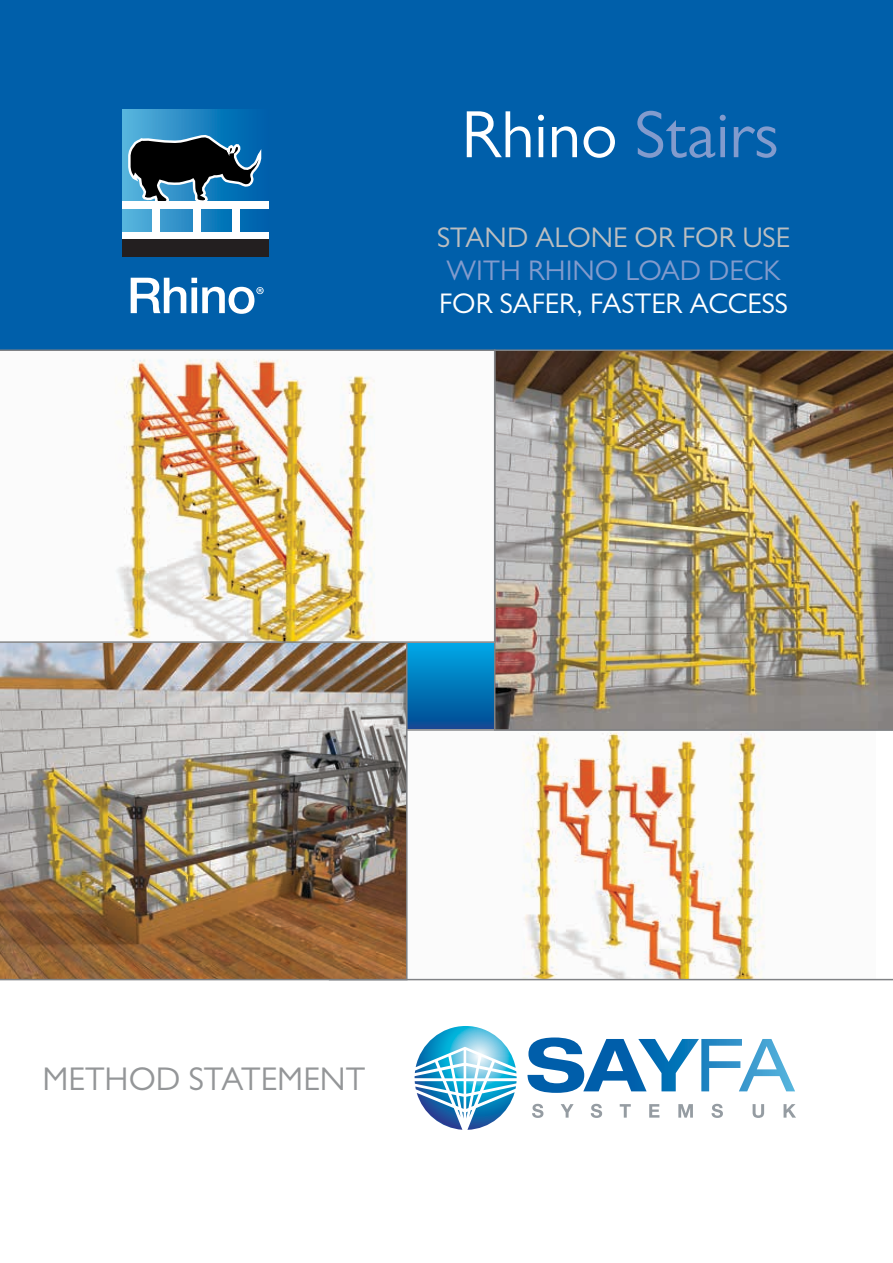
<style>
.page{position:relative;width:893px;height:1263px;background:#fff}
.page>*{position:absolute;margin:0;border:0;box-sizing:border-box;transform-origin:0 0}
.t1{font:67.2px "Gill Sans";color:#829bcd}
.t2{font:33px "Gill Sans";color:#949698}
.t3{font:28.5px "Gill Sans";color:#fff}
.t4{font:28.5px "Gill Sans";color:#bcbec0}
.t5{font:28.5px "Gill Sans";color:#829bcd}
.s1{color:#fff}
</style>
<div class="page">
<svg style="left:408px;top:643px;width:86px;height:86px;background:#0178bb"></svg>
<svg style="left:415px;top:1026px;width:102px;height:104px"></svg>
<svg style="left:532px;top:1104px;width:11px;height:14px"></svg>
<svg style="left:561px;top:1104px;width:13px;height:13px"></svg>
<svg style="left:591px;top:1104px;width:11px;height:14px"></svg>
<svg style="left:620px;top:1104px;width:11px;height:13px"></svg>
<svg style="left:649px;top:1104px;width:10px;height:13px"></svg>
<svg style="left:678px;top:1104px;width:15px;height:13px"></svg>
<svg style="left:711px;top:1104px;width:12px;height:14px"></svg>
<svg style="left:753px;top:1104px;width:11px;height:14px"></svg>
<svg style="left:783px;top:1104px;width:13px;height:13px"></svg>
<svg style="left:527px;top:1037px;width:268px;height:56px"></svg>
<div style="left:0;top:0;width:893px;height:411px;background:#005faa"></div>
<svg style="left:122px;top:110px;width:124px;height:122px;background:#2d91c8"></svg>
<div style="left:122px;top:232px;width:147px;height:8px;background:#fff"></div>
<div style="left:122px;top:240px;width:147px;height:17px;background:#231f20"></div>
<svg style="left:127px;top:134px;width:135px;height:67px;background:#285068"></svg>
<div style="left:122px;top:201px;width:147px;height:8px;background:#fff"></div>
<div style="left:152px;top:208px;width:8px;height:29px;background:#fff"></div>
<div style="left:193px;top:208px;width:8px;height:29px;background:#fff"></div>
<div style="left:232px;top:208px;width:8px;height:29px;background:#fff"></div>
<svg style="left:131px;top:278px;width:133px;height:36px"></svg>
<svg style="left:408px;top:729px;width:485px;height:251px"></svg>
<img style="left:0;top:643px;width:408px;height:337px">
<img style="left:494px;top:349px;width:399px;height:382px">
<img style="left:0;top:349px;width:495px;height:294px">
<h1 class="t1" style="left:461px;top:96px;width:319px"><span class="s1">RHINO</span> STAIRS</h1>
<p class="t4" style="left:437px;top:221px;width:351px">STAND ALONE OR FOR USE</p>
<p class="t5" style="left:447px;top:254px;width:100px">WITH RHINO</p>
<p class="t5" style="left:625px;top:254px;width:19px">LOAD</p>
<p class="t5" style="left:708px;top:254px;width:74px">DECK</p>
<p class="t3" style="left:439px;top:287px;width:213px">FOR SAFER, FASTER</p>
<p class="t3" style="left:690px;top:287px;width:100px">ACCESS</p>
<p class="t2" style="left:43px;top:1060px;width:49px">METHOD</p>
<p class="t2" style="left:189px;top:1060px;width:35px">STATE</p>
<p class="t2" style="left:277px;top:1060px;width:47px">MENT</p>
</div>
